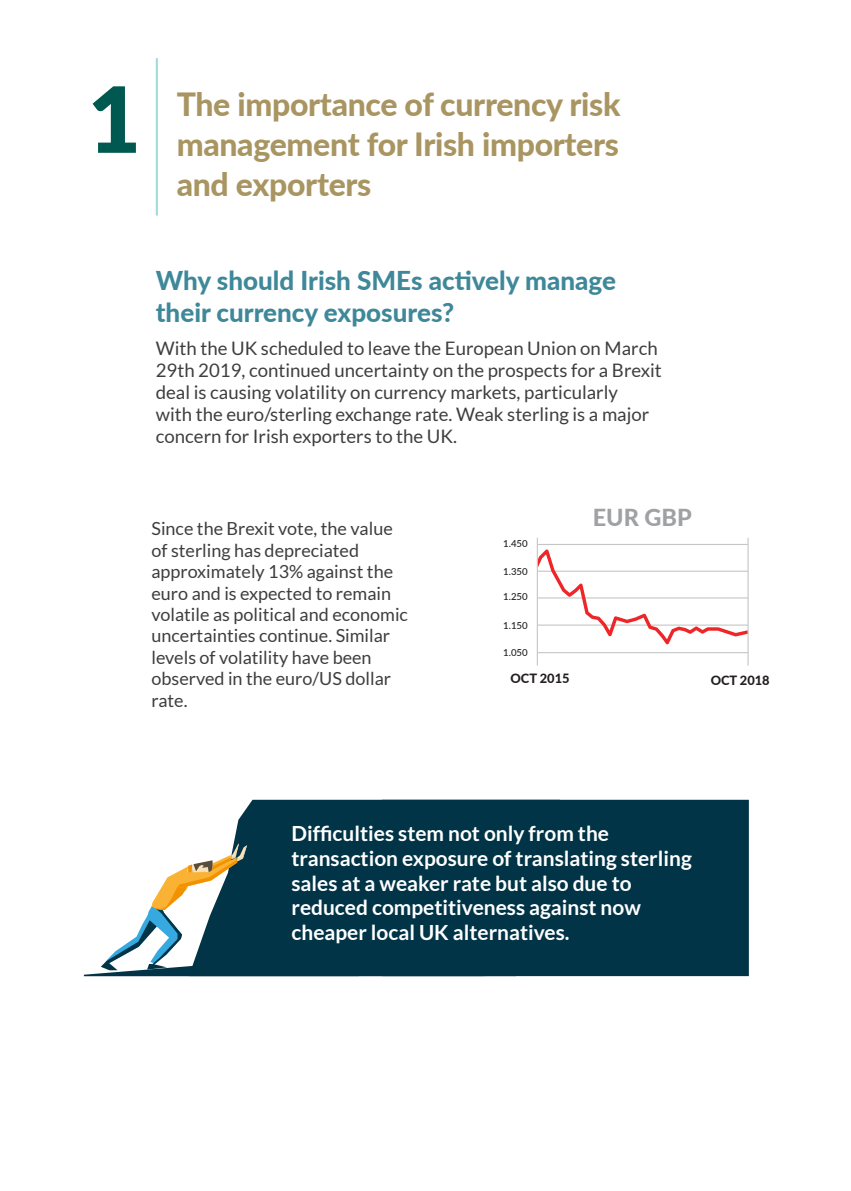
<style>
.page{position:relative;width:851px;height:1191px;background:#fff}
.page>*{position:absolute;margin:0;border:0;box-sizing:border-box;transform-origin:0 0}
.Paragraph_Style_2{font:900 91.2px "Lato";color:#005951}
.Paragraph_Style_2-2{font:800 32px/40px "Lato";letter-spacing:-.01em;color:#a89561;text-align:justify}
.body{font:800 26px/32px "Lato";color:#3e8899}
.t1{font:800 23.4px "Lato";color:#a0a1a5}
.body-2{font:700 20.8px/24.8px "Lato";color:#fff}
.body-3{font:18.6px/22px "Lato";color:#3e3e3f}
.body-4{font:18px/21.4px "Lato";color:#3e3e3f}
.t2{font:800 12.8px "Lato";color:#231f20}
.t3{font:500 9.6px "Lato";color:#231f20}
</style>
<div class="page">
<hr style="left:538px;top:544px;width:210px;height:1px;background:#c5c6c8">
<hr style="left:538px;top:652px;width:210px;height:1px;background:#c5c6c8">
<svg style="left:538px;top:549px;width:209px;height:95px"></svg>
<hr style="left:747px;top:538px;width:1px;height:127px;background:#c5c6c8">
<hr style="left:536px;top:538px;width:2px;height:127px;background:#c5c6c8">
<div style="left:233px;top:799px;width:149px;height:177px;background:#003446"></div>
<div style="left:382px;top:799px;width:366px;height:177px;background:#003446"></div>
<hr style="left:84px;top:976px;width:432px;height:1px;background:#003446">
<svg style="left:84px;top:843px;width:275px;height:133px"></svg>
<hr style="left:156px;top:58px;width:2px;height:157px;background:#a0d9d8">
<p class="Paragraph_Style_2" style="left:88px;top:51px;width:54px">1</p>
<p class="Paragraph_Style_2-2" style="left:177px;top:83px;width:445px">The importance of currency risk management for Irish importers and exporters</p>
<p class="body" style="left:156px;top:263px;width:461px">Why should Irish SMEs actively manage their currency exposures?</p>
<p class="body-3" style="left:156px;top:337px;width:507px">With the UK scheduled to leave the European Union on March 29th 2019, continued uncertainty on the prospects for a Brexit deal is causing volatility on currency markets, particularly<br>with the euro/sterling exchange rate. Weak sterling is a major concern for Irish exporters to the UK.</p>
<p class="body-4" style="left:151px;top:518px;width:258px">Since the Brexit vote, the value of sterling has depreciated approximately 13% against the euro and is expected to remain volatile as political and economic uncertainties continue. Similar levels of volatility have been observed in the euro/US dollar rate.</p>
<p class="t3" style="left:503px;top:536px;width:26px">1.450</p>
<p class="t3" style="left:503px;top:564px;width:26px">1.350</p>
<p class="t3" style="left:503px;top:590px;width:26px">1.250</p>
<p class="t3" style="left:503px;top:618px;width:26px">1.150</p>
<p class="t3" style="left:503px;top:646px;width:26px">1.050</p>
<p class="t2" style="left:510px;top:668px;width:61px">OCT 2015</p>
<p class="t1" style="left:592px;top:500px;width:100px">EUR GBP</p>
<p class="t2" style="left:710px;top:670px;width:61px">OCT 2018</p>
<p class="body-2" style="left:291px;top:820px;width:401px">Difficulties stem not only from the transaction exposure of translating sterling sales at a weaker rate but also due to reduced competitiveness against now cheaper local UK alternatives.</p>
</div>
